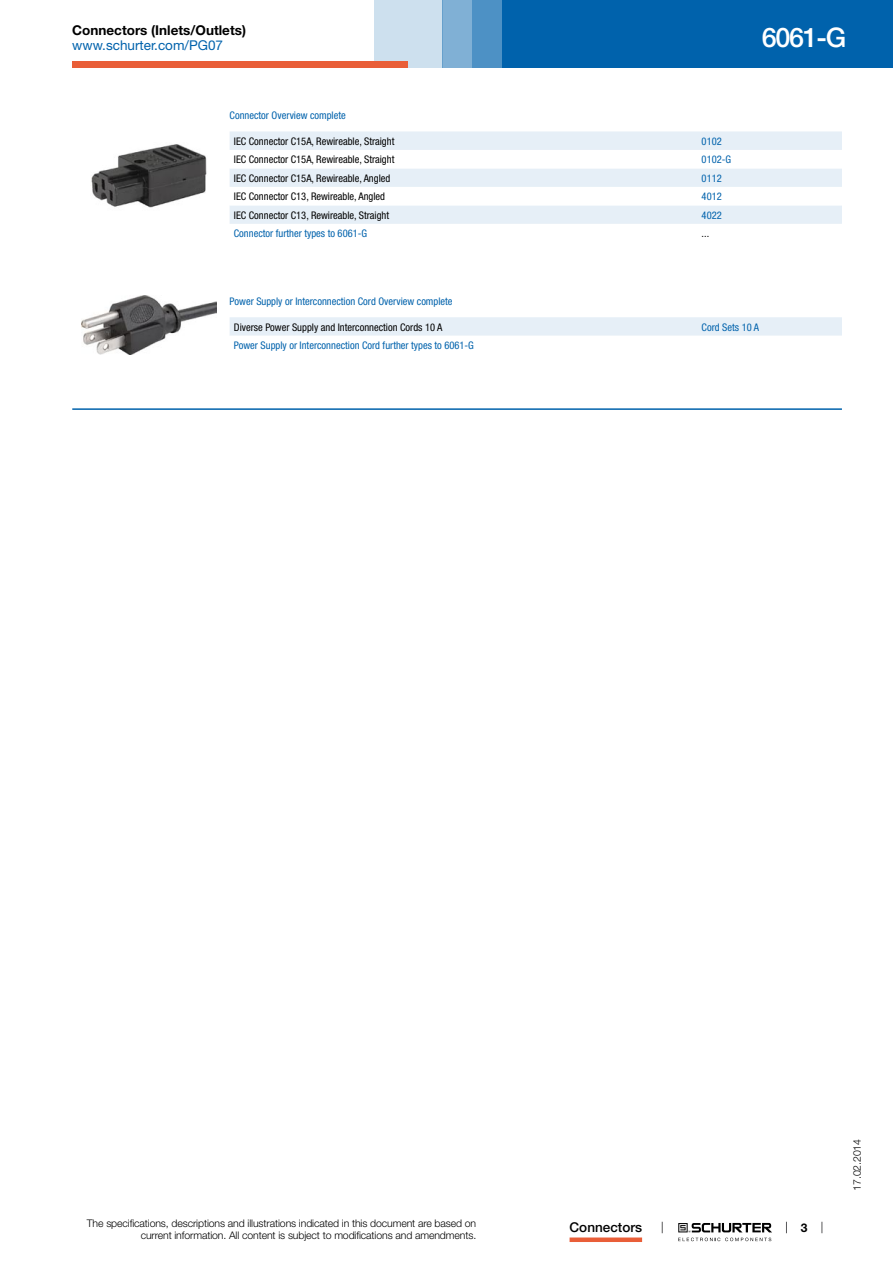
<style>
.page{position:relative;width:893px;height:1263px;background:#fff}
.page>*{position:absolute;margin:0;border:0;box-sizing:border-box;transform-origin:0 0}
.t1{font:500 27px "Helvetica Neue LT";color:#fff}
.t2{font:700 13.5px "Helvetica Neue LT";color:#000}
.t3{font:13.5px "Helvetica Neue LT";color:#0062ac}
.t4{font:500 13.5px "Helvetica Neue LT";color:#000}
.t5{font:condensed 10.5px "Helvetica Neue LT";color:#000}
.t6{font:condensed 10.5px "Helvetica Neue LT";color:#0062ac}
.t7{font:300 10.5px/12.6px "Helvetica Neue LT";letter-spacing:-.01em;color:#000;text-align:right}
</style>
<div class="page">
<svg style="left:678px;top:1223px;width:94px;height:18px"></svg>
<div style="left:502px;top:0;width:391px;height:68px;background:#0062ac"></div>
<div style="left:442px;top:0;width:30px;height:68px;background:#80b0d5"></div>
<div style="left:472px;top:0;width:30px;height:68px;background:#4d91c5"></div>
<div style="left:374px;top:0;width:68px;height:68px;background:#cde0ee"></div>
<div style="left:72px;top:62px;width:336px;height:6px;background:#e95e38"></div>
<div style="left:570px;top:1237px;width:72px;height:5px;background:#e95e38"></div>
<img style="left:91px;top:144px;width:116px;height:64px">
<div style="left:230px;top:131px;width:612px;height:19px;background:#e6eff7"></div>
<svg style="left:230px;top:169px;width:612px;height:55px;fill:#e6eff7"></svg>
<img style="left:81px;top:296px;width:136px;height:59px">
<div style="left:230px;top:317px;width:612px;height:19px;background:#e6eff7"></div>
<hr style="left:72px;top:408px;width:770px;height:2px;background:#0062ac">
<p class="t2" style="left:72px;top:22px;width:175px">Connectors (Inlets/Outlets)</p>
<p class="t3" style="left:72px;top:37px;width:152px">www.schurter.com/PG07</p>
<p class="t6" style="left:230px;top:109px;width:118px">Connector Overview complete</p>
<p class="t5" style="left:234px;top:135px;width:162px">IEC Connector C15A, Rewireable, Straight</p>
<p class="t6" style="left:702px;top:135px;width:22px">0102</p>
<p class="t5" style="left:234px;top:154px;width:162px">IEC Connector C15A, Rewireable, Straight</p>
<p class="t6" style="left:702px;top:154px;width:31px">0102-G</p>
<p class="t5" style="left:234px;top:172px;width:158px">IEC Connector C15A, Rewireable, Angled</p>
<p class="t6" style="left:702px;top:172px;width:22px">0112</p>
<p class="t5" style="left:234px;top:190px;width:153px">IEC Connector C13, Rewireable, Angled</p>
<p class="t6" style="left:702px;top:190px;width:22px">4012</p>
<p class="t5" style="left:234px;top:209px;width:157px">IEC Connector C13, Rewireable, Straight</p>
<p class="t6" style="left:702px;top:209px;width:22px">4022</p>
<p class="t6" style="left:234px;top:227px;width:135px">Connector further types to 6061-G</p>
<p class="t5" style="left:702px;top:227px;width:9px">...</p>
<h1 class="t1" style="left:762px;top:21px;width:86px">6061-G</h1>
<p class="t6" style="left:230px;top:295px;width:224px">Power Supply or Interconnection Cord Overview complete</p>
<p class="t5" style="left:234px;top:321px;width:210px">Diverse Power Supply and Interconnection Cords 10 A</p>
<p class="t6" style="left:702px;top:321px;width:59px">Cord Sets 10 A</p>
<p class="t6" style="left:234px;top:339px;width:242px">Power Supply or Interconnection Cord further types to 6061-G</p>
<p class="t7" style="left:87px;top:1216px;width:391px">The specifications, descriptions and illustrations indicated in this document are based on current information. All content is subject to modifications and amendments.</p>
<p class="t4" style="left:570px;top:1219px;width:74px">Connectors</p>
<p class="t7" style="left:851px;top:1191px;width:53px;rotate:-90deg">17.02.2014</p>
</div>
